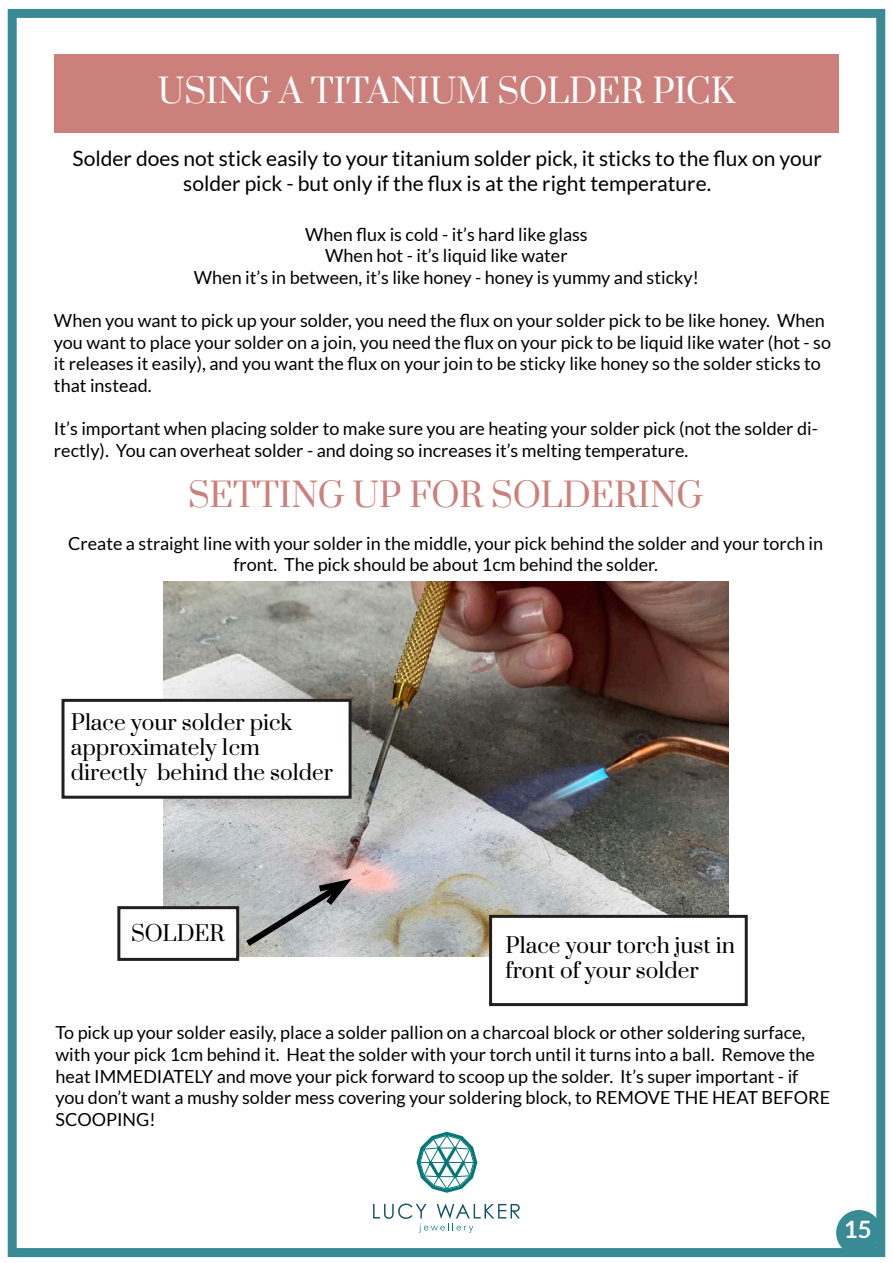
<style>
.page{position:relative;width:893px;height:1263px;background:#fff}
.page>*{position:absolute;margin:0;border:0;box-sizing:border-box;transform-origin:0 0}
.t1{font:33px "Prata";color:#fff}
.t2{font:33px "Prata";color:#cc807b}
.t3{font:700 24px "Lato";color:#fff}
.t4{font:21px/25.2px "Lato";color:#000;text-align:center}
.t5{font:21px/25.2px "Prata";color:#000}
.t6{font:18px/21.6px "Lato";color:#000}
</style>
<div class="page">
<div style="left:8px;top:9px;width:877px;height:1248px;border:9px solid #388a94"></div>
<svg style="left:373px;top:1203px;width:147px;height:30px"></svg>
<svg style="left:416px;top:1131px;width:62px;height:62px"></svg>
<div style="left:836px;top:1210px;width:46px;height:45px;background:#388a94;border-radius:50%"></div>
<div style="left:54px;top:54px;width:785px;height:79px;background:#cc807b"></div>
<img style="left:163px;top:582px;width:565px;height:374px">
<div style="left:62px;top:699px;width:290px;height:100px;background:#fff;border:3px solid #231f20"></div>
<div style="left:117px;top:906px;width:122px;height:55px;background:#fff;border:3px solid #231f20"></div>
<div style="left:489px;top:915px;width:259px;height:91px;background:#fff;border:3px solid #231f20"></div>
<svg style="left:240px;top:874px;width:119px;height:78px"></svg>
<p class="t1" style="left:158px;top:70px;width:578px">USING A TITANIUM SOLDER PICK</p>
<p class="t4" style="left:73px;top:145px;width:751px">Solder does not stick easily to your titanium solder pick, it sticks to the flux on your solder pick - but only if the flux is at the right temperature.</p>
<p class="t6" style="left:305px;top:223px;width:284px">When flux is cold - it’s hard like glass</p>
<p class="t6" style="left:325px;top:245px;width:244px">When hot - it’s liquid like water</p>
<p class="t6" style="left:194px;top:266px;width:507px">When it’s in between, it’s like honey - honey is yummy and sticky!</p>
<p class="t6" style="left:54px;top:310px;width:779px">When you want to pick up your solder, you need the flux on your solder pick to be like honey. When you want to place your solder on a join, you need the flux on your pick to be liquid like water (hot - so it releases it easily), and you want the flux on your join to be sticky like honey so the solder sticks to that instead.</p>
<p class="t6" style="left:54px;top:418px;width:765px">It’s important when placing solder to make sure you are heating your solder pick (not the solder di&shy;rectly). You can overheat solder - and doing so increases it’s melting temperature.</p>
<p class="t2" style="left:188px;top:474px;width:517px">SETTING UP FOR SOLDERING</p>
<p class="t6" style="left:68px;top:532px;width:756px;text-align:center">Create a straight line with your solder in the middle, your pick behind the solder and your torch in front. The pick should be about 1cm behind the solder.</p>
<p class="t5" style="left:71px;top:710px;width:264px">Place your solder pick approximately 1cm directly behind the solder</p>
<p class="t5" style="left:131px;top:921px;width:95px">SOLDER</p>
<p class="t5" style="left:506px;top:933px;width:231px">Place your torch just in front of your solder</p>
<p class="t6" style="left:55px;top:1022px;width:776px">To pick up your solder easily, place a solder pallion on a charcoal block or other soldering surface, with your pick 1cm behind it. Heat the solder with your torch until it turns into a ball. Remove the heat IMMEDIATELY and move your pick forward to scoop up the solder. It’s super important - if you don’t want a mushy solder mess covering your soldering block, to REMOVE THE HEAT BEFORE SCOOPING!</p>
<p class="t3" style="left:844px;top:1215px;width:29px">15</p>
</div>
